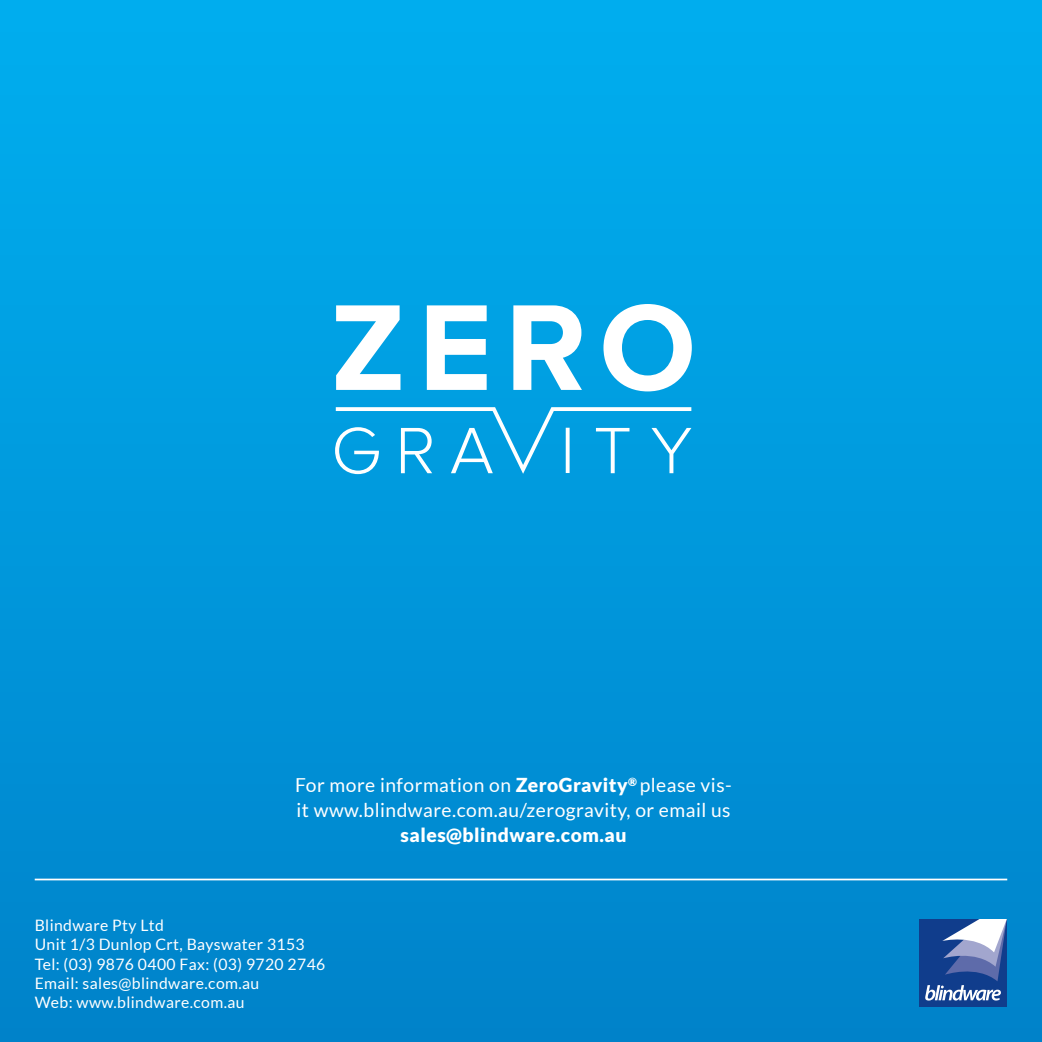
<style>
.page{position:relative;width:1042px;height:1042px;background:#fff}
.page>*{position:absolute;margin:0;border:0;box-sizing:border-box;transform-origin:0 0}
.t1{font:19.25px/24.5px "Lato";letter-spacing:.025em;color:#fff}
.t2{font:900 19.25px "Lato";letter-spacing:.025em;color:#fff}
.t3{font:15.75px/19.2px "Lato";letter-spacing:.025em;color:#fff}
.s1{font-weight:900}
</style>
<div class="page">
<div style="left:0;top:0;width:1042px;height:1042px;background:linear-gradient(to bottom,#00afef,#0183ca)"></div>
<div style="left:919px;top:919px;width:87px;height:88px;background:#103d8c"></div>
<svg style="left:925px;top:919px;width:81px;height:81px"></svg>
<svg style="left:335px;top:304px;width:357px;height:170px;fill:#00a0e3"></svg>
<hr style="left:35px;top:878px;width:972px;height:2px;background:#fff">
<p class="t1" style="left:295px;top:773px;width:438px">For more information on <span class="s1">ZeroGravity</span><sup>®</sup> please vis&shy;it www.blindware.com.au/zerogravity, or email us</p>
<p class="t2" style="left:401px;top:823px;width:227px">sales@blindware.com.au</p>
<p class="t3" style="left:35px;top:915px;width:292px">Blindware Pty Ltd<br>Unit 1/3 Dunlop Crt, Bayswater 3153<br>Tel: (03) 9876 0400 Fax: (03) 9720 2746<br>Email: sales@blindware.com.au<br>Web: www.blindware.com.au</p>
</div>
